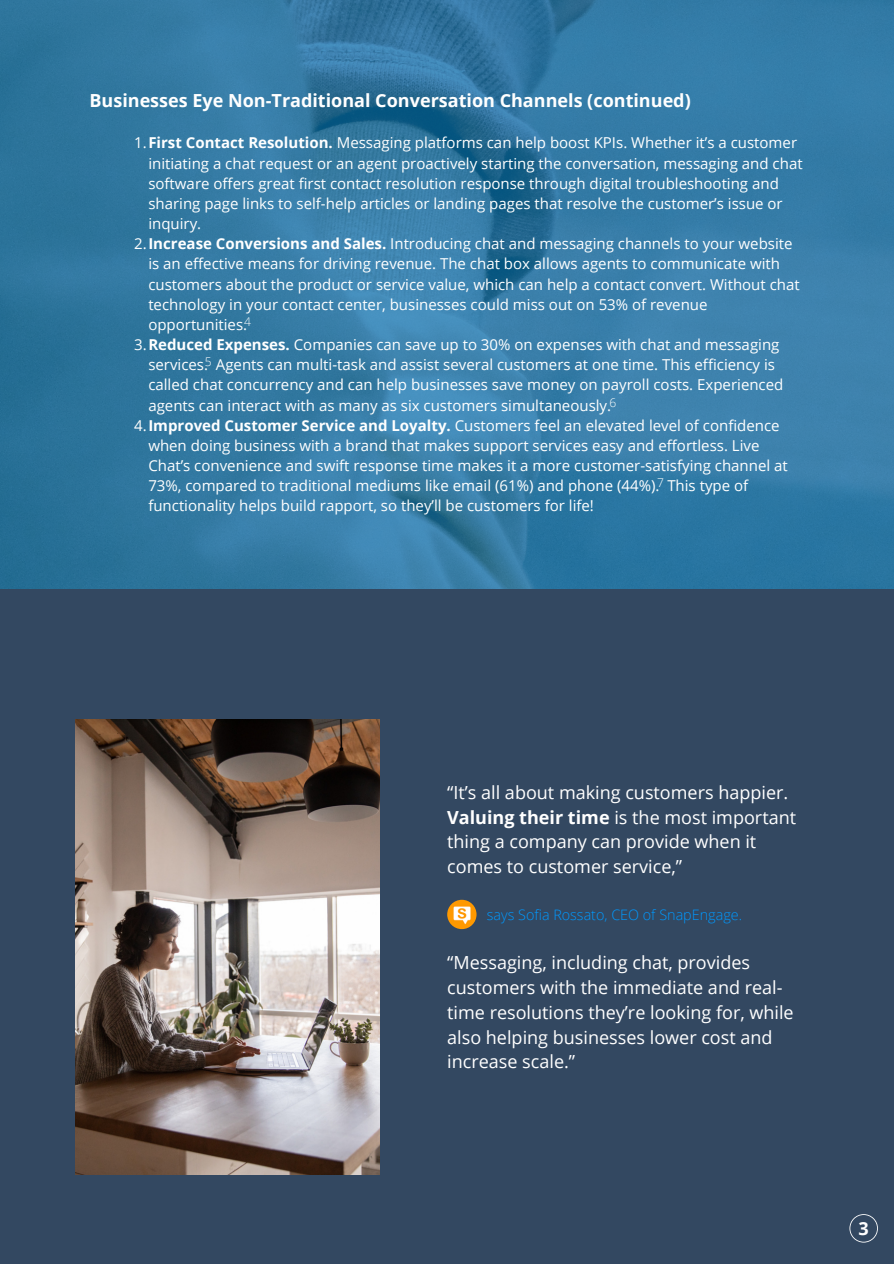
<style>
.page{position:relative;width:894px;height:1264px;background:#fff}
.page>*{position:absolute;margin:0;border:0;box-sizing:border-box;transform-origin:0 0}
.t1{font:18px/24.8px "Open Sans";color:#fff}
.t2{font:700 18px "Open Sans";color:#fff}
.t3{font:15px "Open Sans";color:#fff}
.t4{font:300 14.4px "Open Sans";color:#09f}
.t5{font:300 12px "Open Sans";color:#fff}
.s1{font-weight:700}
</style>
<div class="page">
<svg style="left:0;top:0;width:893px;height:589px;background:#337aa4"></svg>
<div style="left:0;top:589px;width:893px;height:674px;background:#334861"></div>
<img style="left:447px;top:899px;width:29px;height:30px;border-radius:50%">
<img style="left:75px;top:719px;width:304px;height:455px">
<svg style="left:849px;top:1214px;width:28px;height:28px"></svg>
<p class="t2" style="left:89px;top:87px;width:602px">Businesses Eye Non-Traditional Conversation Channels (continued)</p>
<p class="t3" style="left:134px;top:132px;width:664px">1.<span class="s1">First Contact Resolution.</span> Messaging platforms can help boost KPIs. Whether it’s a customer</p>
<p class="t3" style="left:148px;top:153px;width:655px">initiating a chat request or an agent proactively starting the conversation, messaging and chat</p>
<p class="t3" style="left:148px;top:173px;width:632px">software offers great first contact resolution response through digital troubleshooting and</p>
<p class="t3" style="left:148px;top:193px;width:635px">sharing page links to self-help articles or landing pages that resolve the customer’s issue or</p>
<p class="t3" style="left:148px;top:213px;width:54px">inquiry.</p>
<p class="t3" style="left:134px;top:233px;width:659px">2.<span class="s1">Increase Conversions and Sales.</span> Introducing chat and messaging channels to your website</p>
<p class="t3" style="left:148px;top:253px;width:633px">is an effective means for driving revenue. The chat box allows agents to communicate with</p>
<p class="t3" style="left:148px;top:273px;width:652px">customers about the product or service value, which can help a contact convert. Without chat</p>
<p class="t3" style="left:148px;top:294px;width:560px">technology in your contact center, businesses could miss out on 53% of revenue</p>
<p class="t3" style="left:148px;top:314px;width:100px">opportunities.</p>
<p class="t3" style="left:134px;top:334px;width:646px">3.<span class="s1">Reduced Expenses.</span> Companies can save up to 30% on expenses with chat and messaging</p>
<p class="t3" style="left:148px;top:354px;width:628px">services. Agents can multi-task and assist several customers at one time. This efficiency is</p>
<p class="t3" style="left:148px;top:374px;width:636px">called chat concurrency and can help businesses save money on payroll costs. Experienced</p>
<p class="t3" style="left:148px;top:394px;width:464px">agents can interact with as many as six customers simultaneously.</p>
<p class="t3" style="left:134px;top:414px;width:646px">4.<span class="s1">Improved Customer Service and Loyalty.</span> Customers feel an elevated level of confidence</p>
<p class="t3" style="left:148px;top:435px;width:612px">when doing business with a brand that makes support services easy and effortless. Live</p>
<p class="t3" style="left:148px;top:455px;width:640px">Chat’s convenience and swift response time makes it a more customer-satisfying channel at</p>
<p class="t3" style="left:148px;top:475px;width:601px">73%, compared to traditional mediums like email (61%) and phone (44%). This type of</p>
<p class="t3" style="left:148px;top:495px;width:447px">functionality helps build rapport, so they’ll be customers for life!</p>
<p class="t5" style="left:244px;top:313px;width:8px">4</p>
<p class="t5" style="left:205px;top:353px;width:8px">5</p>
<p class="t5" style="left:609px;top:394px;width:8px">6</p>
<p class="t5" style="left:657px;top:474px;width:8px">7</p>
<p class="t1" style="left:447px;top:779px;width:350px">“It’s all about making customers happier.<br><span class="s1">Valuing their time</span> is the most important thing a company can provide when it comes to customer service,”</p>
<p class="t4" style="left:486px;top:904px;width:257px">says Sofia Rossato, CEO of SnapEngage.</p>
<p class="t1" style="left:447px;top:949px;width:348px">“Messaging, including chat, provides customers with the immediate and real&shy;time resolutions they’re looking for, while also helping businesses lower cost and increase scale.”</p>
<p class="t2" style="left:858px;top:1215px;width:12px">3</p>
</div>
